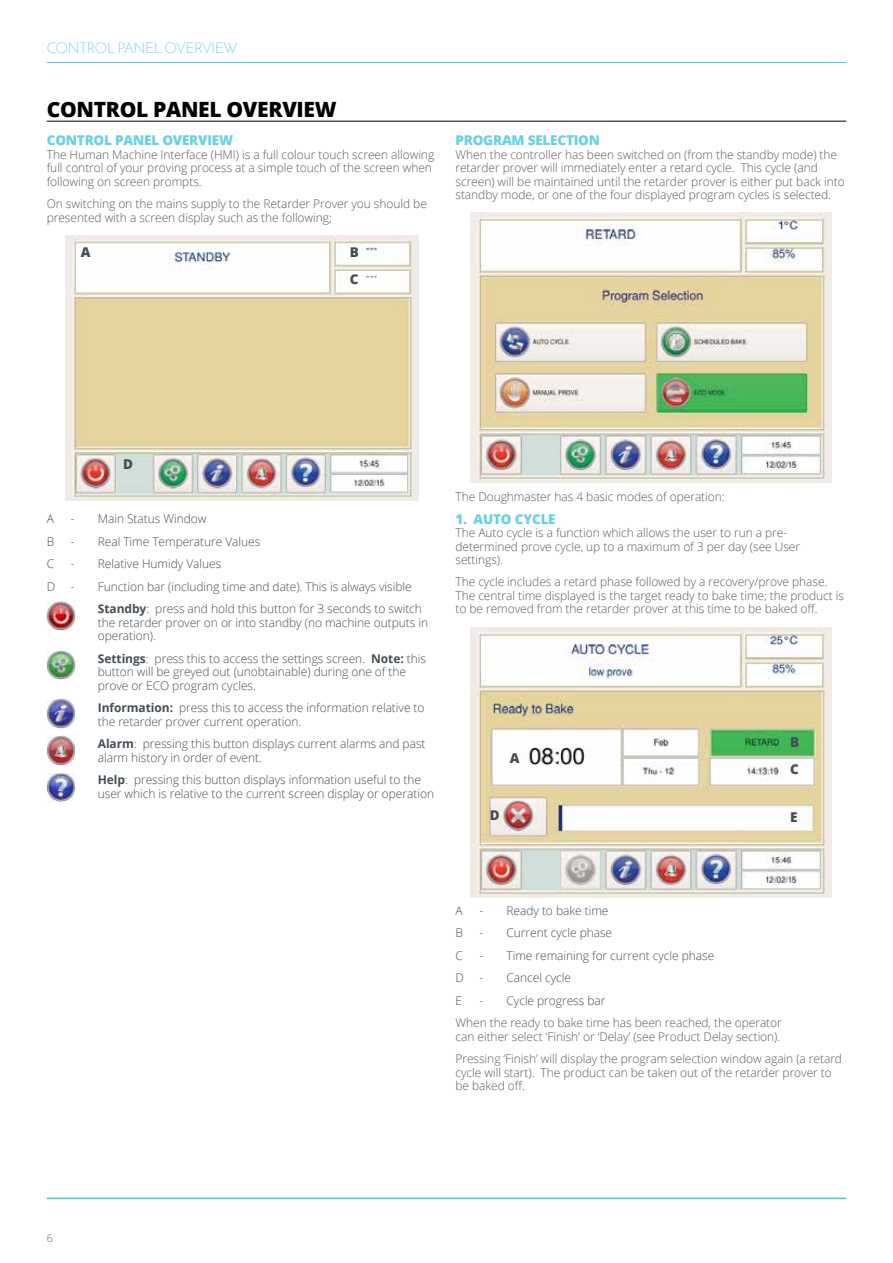
<style>
.page{position:relative;width:893px;height:1263px;background:#fff}
.page>*{position:absolute;margin:0;border:0;box-sizing:border-box;transform-origin:0 0}
.t1{font:800 21px "Open Sans";letter-spacing:-.015em;color:#000}
.t2{font:300 15px "Josefin Sans";letter-spacing:-.03em;color:#67d0e4}
.t3{font:800 13.5px "Open Sans";letter-spacing:-.015em;color:#67d0e4}
.t4{font:800 13.5px/26.8px "Open Sans";color:#444d53}
.t5{font:300 12px/13.5px "Open Sans";letter-spacing:-.005em;color:#58595b}
.t6{font:300 12px/13.5px "Open Sans";letter-spacing:-.005em;color:#444d53}
.t7{font:300 10.5px "Open Sans";color:#58595b}
.s1{font-weight:700}
</style>
<div class="page">
<hr style="left:47px;top:62px;width:799px;height:1px;background:#42c4dd">
<hr style="left:47px;top:121px;width:799px;height:1px;background:#000">
<img style="left:47px;top:601px;width:29px;height:29px">
<img style="left:47px;top:650px;width:29px;height:30px">
<img style="left:47px;top:699px;width:29px;height:29px">
<img style="left:47px;top:736px;width:29px;height:29px">
<img style="left:47px;top:773px;width:29px;height:29px">
<img style="left:66px;top:236px;width:352px;height:264px">
<img style="left:471px;top:212px;width:360px;height:270px">
<img style="left:471px;top:627px;width:360px;height:270px">
<hr style="left:47px;top:1198px;width:799px;height:1px;background:#42c4dd">
<p class="t2" style="left:47px;top:39px;width:192px">CONTROL PANEL OVERVIEW</p>
<h1 class="t1" style="left:47px;top:93px;width:291px">CONTROL PANEL OVERVIEW</h1>
<p class="t3" style="left:47px;top:130px;width:188px">CONTROL PANEL OVERVIEW</p>
<p class="t5" style="left:47px;top:148px;width:389px">The Human Machine Interface (HMI) is a full colour touch screen allowing full control of your proving process at a simple touch of the screen when following on screen prompts.</p>
<p class="t5" style="left:47px;top:197px;width:382px">On switching on the mains supply to the Retarder Prover you should be presented with a screen display such as the following;</p>
<p class="t4" style="left:81px;top:238px;width:11px">A</p>
<p class="t4" style="left:350px;top:238px;width:11px">B<br>C</p>
<p class="t3" style="left:455px;top:130px;width:146px">PROGRAM SELECTION</p>
<p class="t5" style="left:455px;top:148px;width:391px">When the controller has been switched on (from the standby mode) the retarder prover will immediately enter a retard cycle. This cycle (and screen) will be maintained until the retarder prover is either put back into standby mode, or one of the four displayed program cycles is selected.</p>
<p class="t4" style="left:123px;top:450px;width:11px">D</p>
<p class="t6" style="left:47px;top:512px;width:9px">A</p>
<p class="t6" style="left:71px;top:512px;width:137px">- Main Status Window</p>
<p class="t6" style="left:47px;top:534px;width:9px">B</p>
<p class="t6" style="left:71px;top:534px;width:191px">- Real Time Temperature Values</p>
<p class="t6" style="left:47px;top:557px;width:9px">C</p>
<p class="t6" style="left:71px;top:557px;width:152px">- Relative Humidy Values</p>
<p class="t6" style="left:47px;top:579px;width:10px">D</p>
<p class="t6" style="left:98px;top:575px;width:326px;line-height:22.5px;text-indent:-27px">- Function bar (including time and date). This is always visible<br><span class="s1">Standby</span>: press and hold this button for 3 seconds to switch</p>
<p class="t6" style="left:98px;top:615px;width:332px">the retarder prover on or into standby (no machine outputs in operation).</p>
<p class="t6" style="left:98px;top:651px;width:330px"><span class="s1">Settings</span>: press this to access the settings screen. <span class="s1">Note:</span> this button will be greyed out (unobtainable) during one of the prove or ECO program cycles.</p>
<p class="t6" style="left:98px;top:701px;width:328px"><span class="s1">Information:</span> press this to access the information relative to the retarder prover current operation.</p>
<p class="t6" style="left:98px;top:737px;width:329px"><span class="s1">Alarm</span>: pressing this button displays current alarms and past alarm history in order of event.</p>
<p class="t6" style="left:98px;top:773px;width:338px"><span class="s1">Help</span>: pressing this button displays information useful to the user which is relative to the current screen display or operation</p>
<p class="t5" style="left:455px;top:489px;width:271px">The Doughmaster has 4 basic modes of operation:</p>
<p class="t3" style="left:455px;top:508px;width:102px">1. AUTO CYCLE</p>
<p class="t5" style="left:455px;top:526px;width:346px">The Auto cycle is a function which allows the user to run a pre&shy;determined prove cycle, up to a maximum of 3 per day (see User settings).</p>
<p class="t5" style="left:455px;top:575px;width:390px">The cycle includes a retard phase followed by a recovery/prove phase.<br>The central time displayed is the target ready to bake time; the product is to be removed from the retarder prover at this time to be baked off.</p>
<p class="t4" style="left:510px;top:744px;width:11px">A</p>
<p class="t4" style="left:790px;top:727px;width:11px;line-height:27.6px">B<br>C</p>
<p class="t4" style="left:490px;top:801px;width:11px">D</p>
<p class="t4" style="left:790px;top:803px;width:9px">E</p>
<p class="t6" style="left:455px;top:903px;width:9px">A</p>
<p class="t6" style="left:479px;top:903px;width:130px">- Ready to bake time</p>
<p class="t6" style="left:455px;top:926px;width:9px">B</p>
<p class="t6" style="left:479px;top:926px;width:134px">- Current cycle phase</p>
<p class="t6" style="left:455px;top:948px;width:9px">C</p>
<p class="t6" style="left:479px;top:948px;width:236px">- Time remaining for current cycle phase</p>
<p class="t6" style="left:455px;top:971px;width:10px">D</p>
<p class="t6" style="left:479px;top:971px;width:93px">- Cancel cycle</p>
<p class="t6" style="left:455px;top:993px;width:8px">E</p>
<p class="t6" style="left:479px;top:993px;width:127px">- Cycle progress bar</p>
<p class="t5" style="left:455px;top:1016px;width:328px">When the ready to bake time has been reached, the operator can either select ‘Finish’ or ‘Delay’ (see Product Delay section).</p>
<p class="t5" style="left:455px;top:1052px;width:388px">Pressing ‘Finish’ will display the program selection window again (a retard cycle will start). The product can be taken out of the retarder prover to be baked off.</p>
<p class="t7" style="left:47px;top:1231px;width:7px">6</p>
</div>
